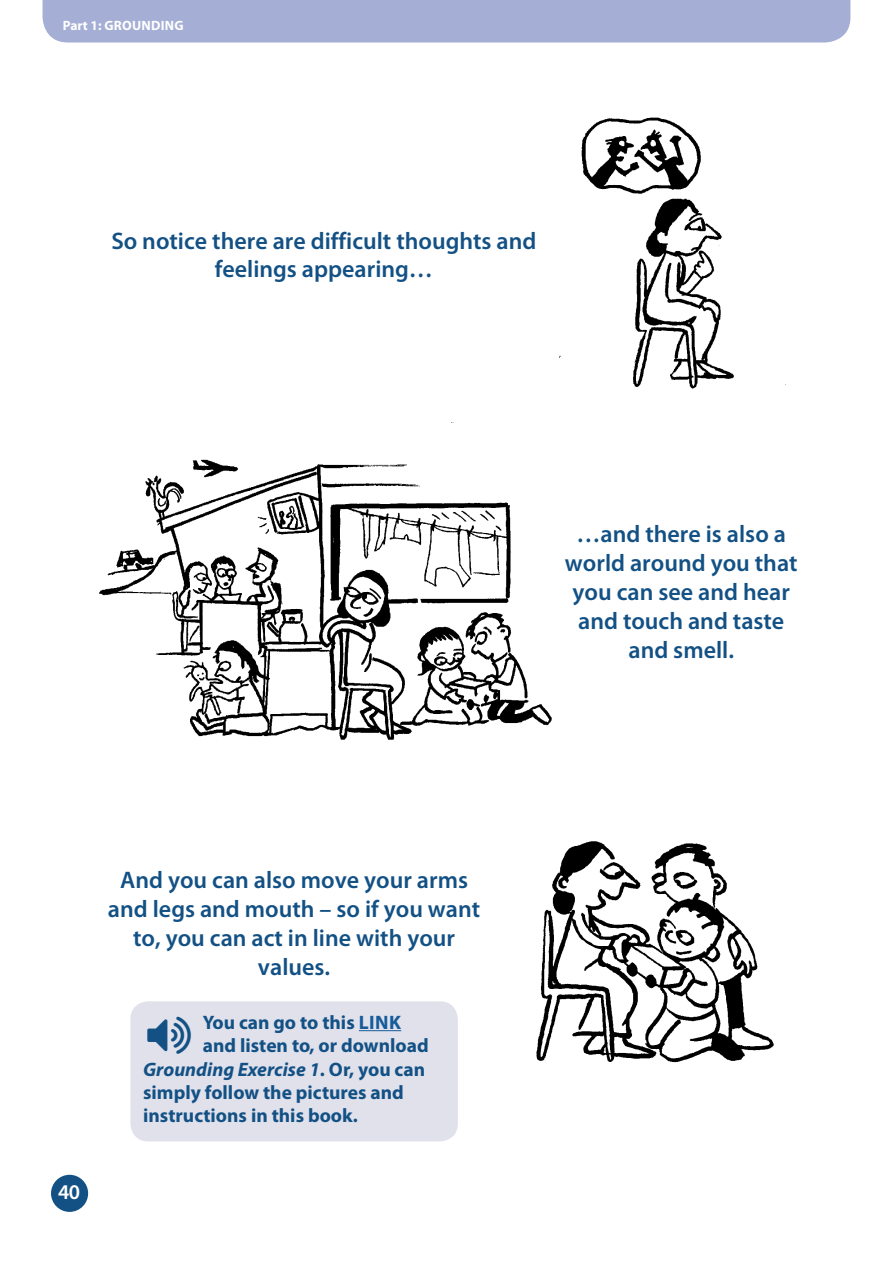
<style>
.page{position:relative;width:893px;height:1263px;background:#fff}
.page>*{position:absolute;margin:0;border:0;box-sizing:border-box;transform-origin:0 0}
.t1{font:600 24px/28.8px "Myriad Pro";color:#135185;text-align:center}
.t2{font:600 21px "Myriad Pro";color:#fff}
.t3{font:700 19.5px "Myriad Pro";color:#135185}
.t4{font:italic 700 19.5px "Myriad Pro";color:#135185}
.t5{font:700 13.5px "Myriad Pro";letter-spacing:.02em;color:#fff}
.s1{color:#165b9a}
.s2{font-style:normal}
</style>
<div class="page">
<div style="left:51px;top:1175px;width:37px;height:37px;background:#135185;border-radius:50%"></div>
<img style="left:536px;top:841px;width:238px;height:222px">
<img style="left:559px;top:117px;width:227px;height:272px">
<img style="left:99px;top:422px;width:453px;height:318px">
<div style="left:130px;top:1001px;width:328px;height:140px;background:#e0e1eb;border-radius:18px"></div>
<hr style="left:359px;top:1030px;width:42px;height:1px;background:#165b9a">
<div style="left:43px;top:0;width:807px;height:43px;background:#a5aed5"></div>
<p class="t5" style="left:63px;top:18px;width:122px">Part 1: GROUNDING</p>
<p class="t1" style="left:111px;top:227px;width:427px">So notice there are difficult thoughts and feelings appearing…</p>
<p class="t2" style="left:58px;top:1181px;width:24px">40</p>
<p class="t1" style="left:108px;top:866px;width:374px">And you can also move your arms and legs and mouth – so if you want to, you can act in line with your values.</p>
<p class="t3" style="left:203px;top:1011px;width:200px">You can go to this <span class="s1">LINK</span></p>
<p class="t3" style="left:203px;top:1035px;width:227px">and listen to, or download</p>
<p class="t4" style="left:143px;top:1058px;width:284px">Grounding Exercise 1<span class="s2">. Or, you can</span></p>
<p class="t3" style="left:143px;top:1081px;width:262px">simply follow the pictures and</p>
<p class="t3" style="left:143px;top:1105px;width:216px">instructions in this book.</p>
<p class="t1" style="left:565px;top:520px;width:234px">…and there is also a world around you that you can see and hear and touch and taste and smell.</p>
</div>
